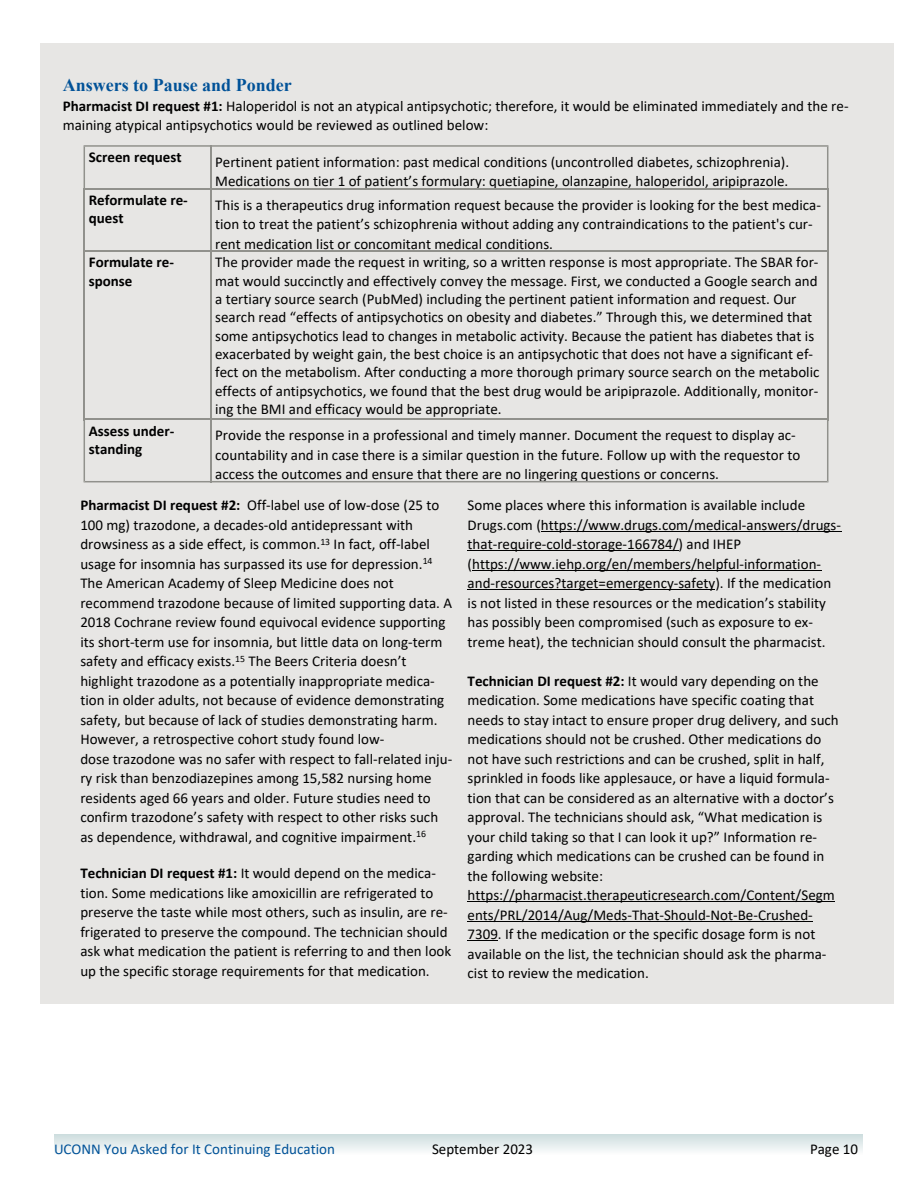
<style>
.page{position:relative;width:918px;height:1188px;background:#fff}
.page>*{position:absolute;margin:0;border:0;box-sizing:border-box;transform-origin:0 0}
.t1{font:700 18px "Times New Roman";color:#015298}
.t2{font:15px/19.5px "Calibri";color:#000}
.t3{font:700 15px/18.3px "Calibri";color:#000}
.t4{font:15px "Calibri";color:#005298}
.s1{font-weight:700}
</style>
<div class="page">
<div style="left:40px;top:44px;width:854px;height:960px;background:#e7e6e4"></div>
<hr style="left:84px;top:250px;width:127px;height:2px;background:#91918c">
<hr style="left:210px;top:250px;width:618px;height:2px;background:#91918c">
<hr style="left:84px;top:188px;width:1px;height:64px;background:#91918c">
<hr style="left:84px;top:250px;width:1px;height:170px;background:#91918c">
<hr style="left:210px;top:188px;width:1px;height:64px;background:#91918c">
<hr style="left:210px;top:250px;width:1px;height:170px;background:#91918c">
<svg style="left:84px;top:145px;width:744px;height:44px"></svg>
<hr style="left:827px;top:188px;width:1px;height:64px;background:#91918c">
<hr style="left:827px;top:250px;width:1px;height:170px;background:#91918c">
<svg style="left:84px;top:419px;width:744px;height:63px"></svg>
<hr style="left:541px;top:531px;width:300px;height:1px;background:#000">
<hr style="left:468px;top:550px;width:211px;height:1px;background:#000">
<hr style="left:472px;top:570px;width:349px;height:1px;background:#000">
<hr style="left:468px;top:589px;width:247px;height:1px;background:#000">
<hr style="left:468px;top:901px;width:367px;height:1px;background:#000">
<hr style="left:468px;top:921px;width:345px;height:1px;background:#000">
<hr style="left:468px;top:940px;width:30px;height:1px;background:#000">
<div style="left:54px;top:1134px;width:809px;height:20px;background:linear-gradient(to bottom,#cdddde,#f8fafa)"></div>
<p class="t1" style="left:63px;top:79px;width:231px">Answers to Pause and Ponder</p>
<p class="t2" style="left:63px;top:97px;width:787px"><span class="s1">Pharmacist DI request #1:</span> Haloperidol is not an atypical antipsychotic; therefore, it would be eliminated immediately and the re&shy;maining atypical antipsychotics would be reviewed as outlined below:</p>
<p class="t3" style="left:89px;top:150px;width:94px">Screen request</p>
<p class="t2" style="left:215px;top:153px;width:576px">Pertinent patient information: past medical conditions (uncontrolled diabetes, schizophrenia).<br>Medications on tier 1 of patient’s formulary: quetiapine, olanzapine, haloperidol, aripiprazole.</p>
<p class="t3" style="left:89px;top:192px;width:101px">Reformulate re&shy;quest</p>
<p class="t2" style="left:215px;top:196px;width:607px">This is a therapeutics drug information request because the provider is looking for the best medica&shy;tion to treat the patient’s schizophrenia without adding any contraindications to the patient's cur&shy;rent medication list or concomitant medical conditions.</p>
<p class="t3" style="left:89px;top:254px;width:87px">Formulate re&shy;sponse</p>
<p class="t2" style="left:215px;top:254px;width:606px;line-height:18.3px">The provider made the request in writing, so a written response is most appropriate. The SBAR for&shy;mat would succinctly and effectively convey the message. First, we conducted a Google search and a tertiary source search (PubMed) including the pertinent patient information and request. Our search read “effects of antipsychotics on obesity and diabetes.” Through this, we determined that some antipsychotics lead to changes in metabolic activity. Because the patient has diabetes that is exacerbated by weight gain, the best choice is an antipsychotic that does not have a significant ef&shy;fect on the metabolism. After conducting a more thorough primary source search on the metabolic effects of antipsychotics, we found that the best drug would be aripiprazole. Additionally, monitor&shy;ing the BMI and efficacy would be appropriate.</p>
<p class="t3" style="left:89px;top:423px;width:87px">Assess under&shy;standing</p>
<p class="t2" style="left:215px;top:427px;width:587px">Provide the response in a professional and timely manner. Document the request to display ac&shy;countability and in case there is a similar question in the future. Follow up with the requestor to access the outcomes and ensure that there are no lingering questions or concerns.</p>
<p class="t2" style="left:80px;top:497px;width:374px"><span class="s1">Pharmacist DI request #2:</span> Off-label use of low-dose (25 to 100 mg) trazodone, a decades-old antidepressant with drowsiness as a side effect, is common.<sup>13</sup> In fact, off-label usage for insomnia has surpassed its use for depression.<sup>14<br></sup>The American Academy of Sleep Medicine does not recommend trazodone because of limited supporting data. A 2018 Cochrane review found equivocal evidence supporting its short-term use for insomnia, but little data on long-term safety and efficacy exists.<sup>15</sup> The Beers Criteria doesn’t highlight trazodone as a potentially inappropriate medica&shy;tion in older adults, not because of evidence demonstrating safety, but because of lack of studies demonstrating harm.<br>However, a retrospective cohort study found low-<br>dose trazodone was no safer with respect to fall-related inju&shy;ry risk than benzodiazepines among 15,582 nursing home residents aged 66 years and older. Future studies need to confirm trazodone’s safety with respect to other risks such as dependence, withdrawal, and cognitive impairment.<sup>16</sup></p>
<p class="t2" style="left:80px;top:865px;width:373px"><span class="s1">Technician DI request #1:</span> It would depend on the medica&shy;tion. Some medications like amoxicillin are refrigerated to preserve the taste while most others, such as insulin, are re&shy;frigerated to preserve the compound. The technician should ask what medication the patient is referring to and then look up the specific storage requirements for that medication.</p>
<p class="t2" style="left:468px;top:497px;width:375px">Some places where this information is available include Drugs.com (https://www.drugs.com/medical-answers/drugs&shy;that-require-cold-storage-166784/) and IHEP (https://www.iehp.org/en/members/helpful-information&shy;and-resources?target=emergency-safety). If the medication is not listed in these resources or the medication’s stability has possibly been compromised (such as exposure to ex&shy;treme heat), the technician should consult the pharmacist.</p>
<p class="t2" style="left:468px;top:672px;width:373px"><span class="s1">Technician DI request #2:</span> It would vary depending on the medication. Some medications have specific coating that needs to stay intact to ensure proper drug delivery, and such medications should not be crushed. Other medications do not have such restrictions and can be crushed, split in half, sprinkled in foods like applesauce, or have a liquid formula&shy;tion that can be considered as an alternative with a doctor’s approval. The technicians should ask, “What medication is your child taking so that I can look it up?” Information re&shy;garding which medications can be crushed can be found in the following website: https://pharmacist.therapeuticresearch.com/Content/Segm ents/PRL/2014/Aug/Meds-That-Should-Not-Be-Crushed-7309. If the medication or the specific dosage form is not available on the list, the technician should ask the pharma&shy;cist to review the medication.</p>
<p class="t4" style="left:54px;top:1142px;width:283px">UCONN You Asked for It Continuing Education</p>
<p class="t2" style="left:432px;top:1140px;width:103px">September 2023</p>
<p class="t2" style="left:810px;top:1140px;width:50px">Page 10</p>
</div>
